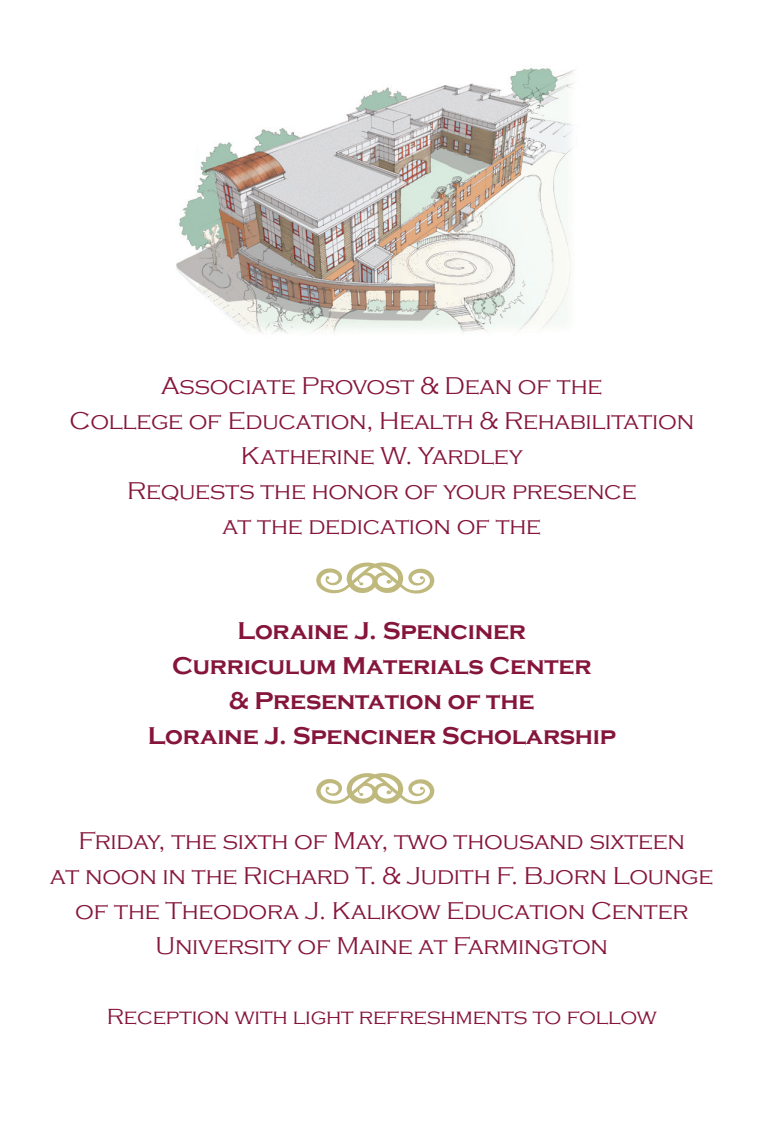
<style>
.page{position:relative;width:765px;height:1125px;background:#fff}
.page>*{position:absolute;margin:0;border:0;box-sizing:border-box;transform-origin:0 0}
.t1{font:300 25px "Copperplate Gothic";letter-spacing:-.01em;color:#85153a}
.t2{font:700 25px "Copperplate Gothic";letter-spacing:-.01em;color:#85153a}
.t3{font:300 22.5px "Copperplate Gothic";letter-spacing:-.01em;color:#85153a}
</style>
<div class="page">
<svg style="left:316px;top:773px;width:118px;height:32px"></svg>
<img style="left:176px;top:68px;width:400px;height:266px">
<svg style="left:316px;top:562px;width:118px;height:32px"></svg>
<p class="t1" style="left:161px;top:372px;width:443px">Associate Provost &amp; Dean of the</p>
<p class="t1" style="left:69px;top:407px;width:626px">College of Education, Health &amp; Rehabilitation</p>
<p class="t1" style="left:241px;top:442px;width:283px">Katherine W. Yardley</p>
<p class="t1" style="left:127px;top:477px;width:511px">Requests the honor of your presence</p>
<p class="t1" style="left:222px;top:512px;width:320px">at the dedication of the</p>
<p class="t2" style="left:238px;top:617px;width:290px">Loraine J. Spenciner</p>
<p class="t2" style="left:172px;top:652px;width:421px">Curriculum Materials Center</p>
<p class="t2" style="left:229px;top:687px;width:307px">&amp; Presentation of the</p>
<p class="t2" style="left:148px;top:722px;width:470px">Loraine J. Spenciner Scholarship</p>
<p class="t1" style="left:79px;top:827px;width:608px">Friday, the sixth of May, two thousand sixteen</p>
<p class="t1" style="left:50px;top:862px;width:664px">at noon in the Richard T. &amp; Judith F. Bjorn Lounge</p>
<p class="t1" style="left:75px;top:897px;width:614px">of the Theodora J. Kalikow Education Center</p>
<p class="t1" style="left:156px;top:932px;width:454px">University of Maine at Farmington</p>
<p class="t3" style="left:107px;top:1004px;width:552px">Reception with light refreshments to follow</p>
</div>
